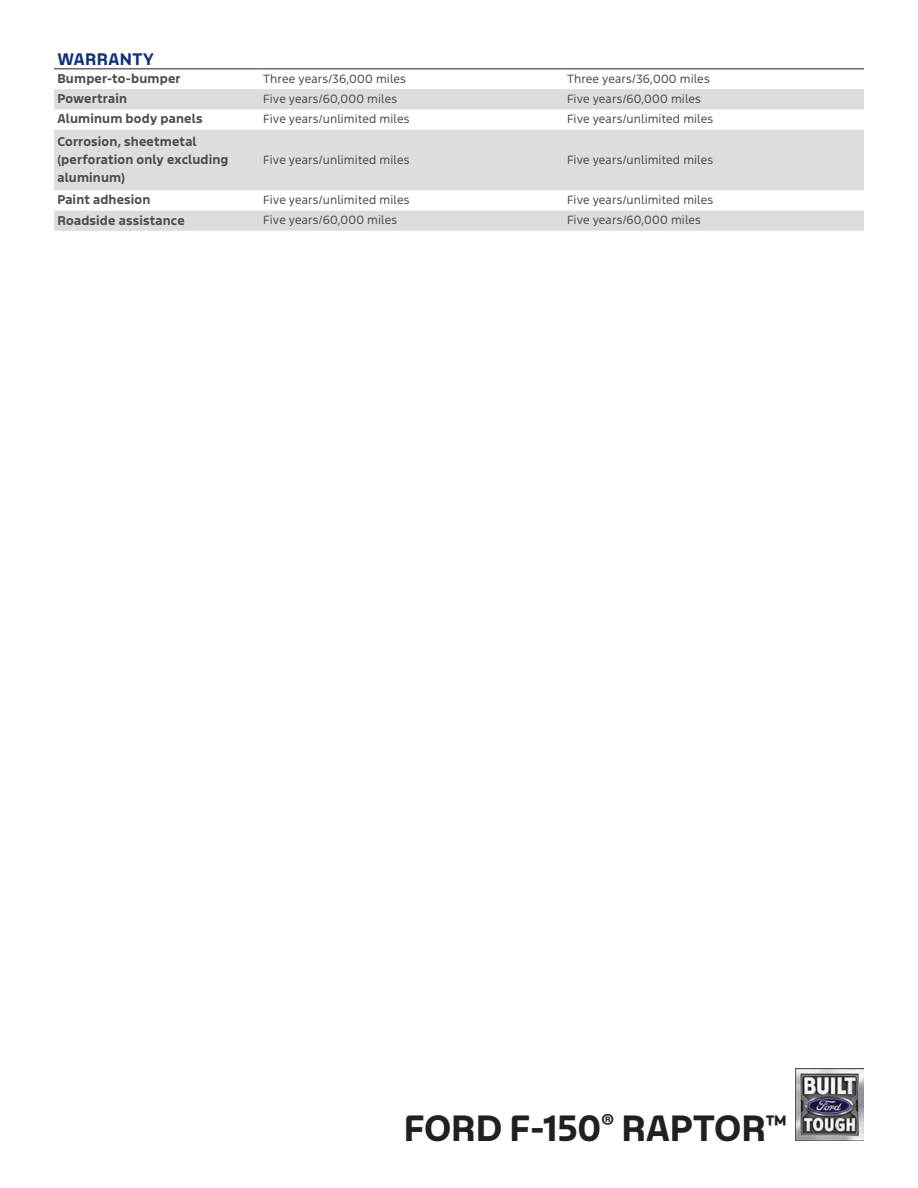
<style>
.page{position:relative;width:918px;height:1188px;background:#fff}
.page>*{position:absolute;margin:0;border:0;box-sizing:border-box;transform-origin:0 0}
.t1{font:700 34.5px "Ford F1";letter-spacing:-.005em;color:#231f20}
.t2{font:700 15.75px "Ford F1";letter-spacing:.02em;color:#0d3179}
.bold_chart{font:700 12px/18px "Ford F1";letter-spacing:.015em;color:#4d4d4f}
.body{font:11.25px "Ford F1";letter-spacing:.01em;color:#4d4d4f}
</style>
<div class="page">
<img style="left:795px;top:1068px;width:69px;height:73px">
<svg style="left:54px;top:89px;width:810px;height:142px;fill:#dcddde"></svg>
<hr style="left:54px;top:69px;width:202px;height:1px;background:#231f20">
<hr style="left:256px;top:69px;width:304px;height:1px;background:#231f20">
<hr style="left:560px;top:69px;width:304px;height:1px;background:#231f20">
<p class="t2" style="left:57px;top:47px;width:98px">WARRANTY</p>
<p class="bold_chart" style="left:57px;top:70px;width:125px">Bumper-to-bumper</p>
<p class="body" style="left:263px;top:71px;width:144px">Three years/36,000 miles</p>
<p class="body" style="left:567px;top:71px;width:144px">Three years/36,000 miles</p>
<p class="bold_chart" style="left:57px;top:90px;width:71px">Powertrain</p>
<p class="body" style="left:263px;top:91px;width:135px">Five years/60,000 miles</p>
<p class="body" style="left:567px;top:91px;width:135px">Five years/60,000 miles</p>
<p class="bold_chart" style="left:57px;top:111px;width:147px">Aluminum body panels</p>
<p class="body" style="left:263px;top:111px;width:148px">Five years/unlimited miles</p>
<p class="body" style="left:567px;top:111px;width:148px">Five years/unlimited miles</p>
<p class="bold_chart" style="left:57px;top:133px;width:173px">Corrosion, sheetmetal (perforation only excluding aluminum)</p>
<p class="body" style="left:263px;top:152px;width:148px">Five years/unlimited miles</p>
<p class="body" style="left:567px;top:152px;width:148px">Five years/unlimited miles</p>
<p class="bold_chart" style="left:57px;top:192px;width:95px">Paint adhesion</p>
<p class="body" style="left:263px;top:192px;width:148px">Five years/unlimited miles</p>
<p class="body" style="left:567px;top:192px;width:148px">Five years/unlimited miles</p>
<p class="bold_chart" style="left:57px;top:212px;width:129px">Roadside assistance</p>
<p class="body" style="left:263px;top:213px;width:135px">Five years/60,000 miles</p>
<p class="body" style="left:567px;top:213px;width:135px">Five years/60,000 miles</p>
<h1 class="t1" style="left:404px;top:1102px;width:384px">FORD F-150<sup>®</sup> RAPTOR™</h1>
</div>
